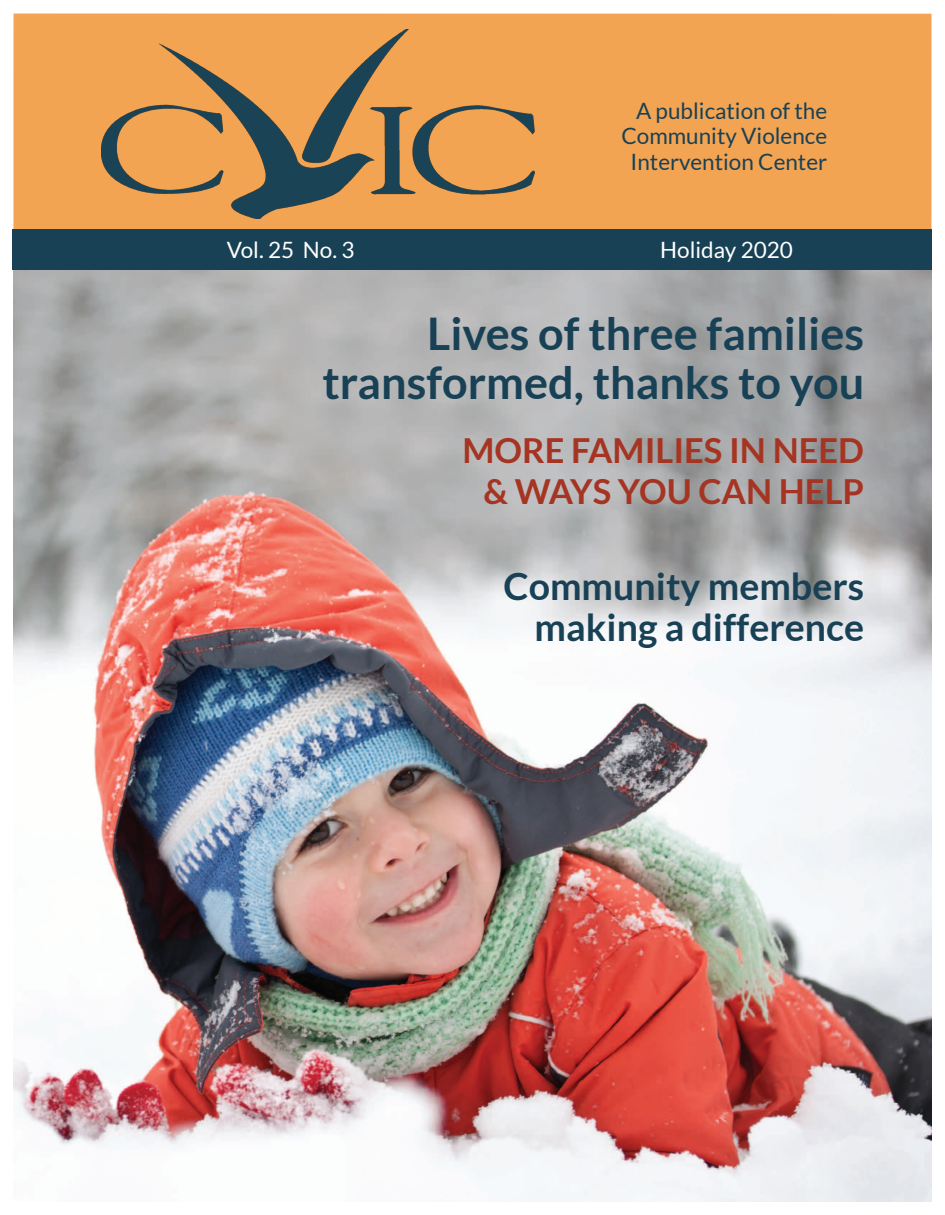
<style>
.page{position:relative;width:945px;height:1215px;background:#fff}
.page>*{position:absolute;margin:0;border:0;box-sizing:border-box;transform-origin:0 0}
.t1{font:700 45px "Lato";color:#194155}
.t2{font:700 37.5px/41.5px "Lato";color:#194155;text-align:right}
.t3{font:700 34.5px "Lato";color:#a53522}
.t4{font:22.5px "Lato";color:#194155}
.t5{font:22.5px "Lato";color:#fff}
</style>
<div class="page">
<img style="left:14px;top:270px;width:918px;height:932px">
<div style="left:13px;top:14px;width:919px;height:225px;background:#f2a453"></div>
<div style="left:12px;top:229px;width:920px;height:41px;background:#194155"></div>
<img style="left:101px;top:29px;width:433px;height:189px">
<p class="t4" style="left:636px;top:96px;width:193px">A publication of the</p>
<p class="t4" style="left:621px;top:122px;width:207px">Community Violence</p>
<p class="t4" style="left:631px;top:147px;width:198px">Intervention Center</p>
<p class="t5" style="left:227px;top:236px;width:129px">Vol. 25 No. 3</p>
<p class="t5" style="left:660px;top:236px;width:134px">Holiday 2020</p>
<p class="t1" style="left:427px;top:305px;width:439px">Lives of three families</p>
<p class="t1" style="left:322px;top:354px;width:543px">transformed, thanks to you</p>
<p class="t3" style="left:463px;top:429px;width:403px">MORE FAMILIES IN NEED</p>
<p class="t3" style="left:483px;top:470px;width:382px">&amp; WAYS YOU CAN HELP</p>
<p class="t2" style="left:504px;top:565px;width:362px">Community members making a difference</p>
</div>
